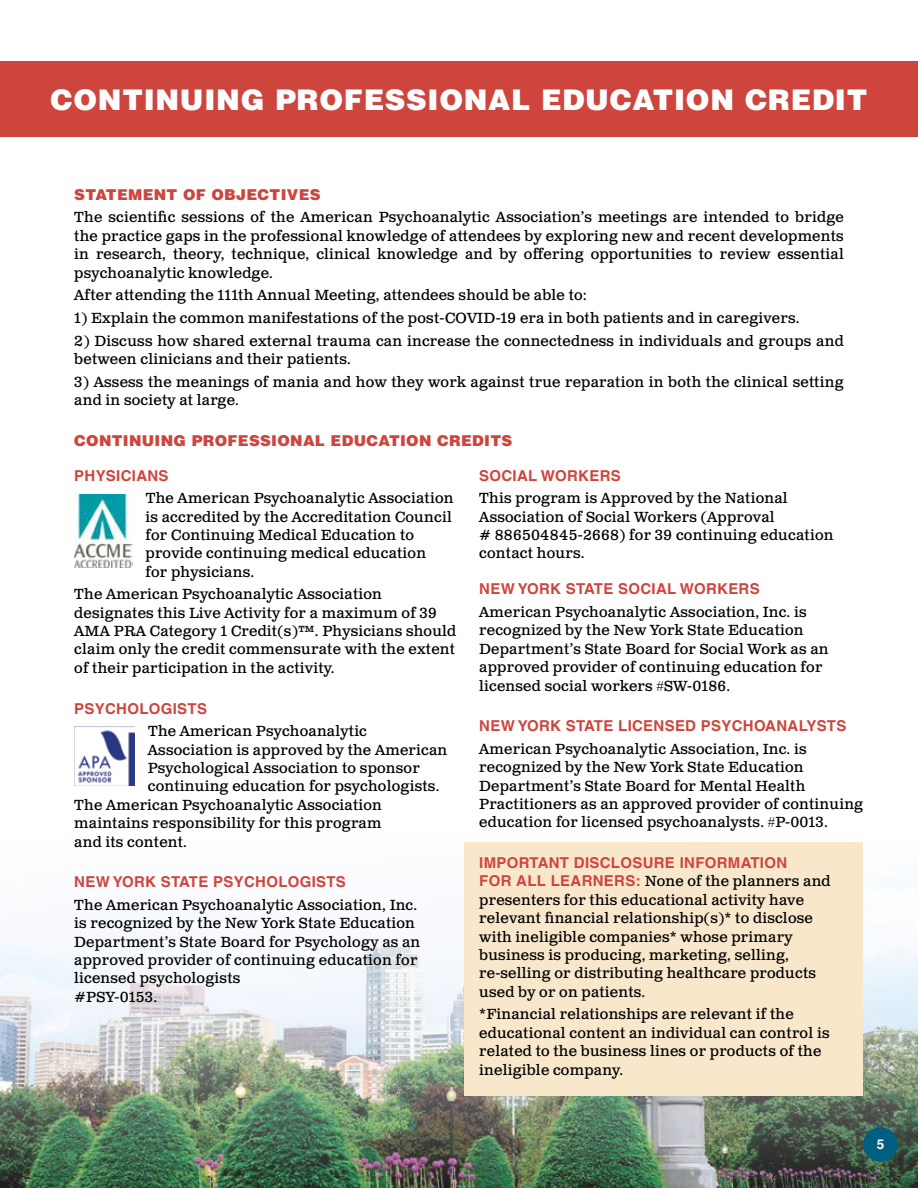
<style>
.page{position:relative;width:918px;height:1188px;background:#fff}
.page>*{position:absolute;margin:0;border:0;box-sizing:border-box;transform-origin:0 0}
.t1{font:900 28.5px "Helvetica LT Pro";letter-spacing:.025em;color:#fff}
.t2{font:700 15px "Helvetica LT Pro";letter-spacing:.02em;color:#ce453e}
.t3{font:900 15px "Helvetica LT Pro";letter-spacing:.02em;color:#ce453e}
.t4{font:14.7px/18.3px "Clarendon Text Pro";letter-spacing:.015em;color:#000}
.t5{font:700 13.5px "Helvetica LT Pro";color:#fff}
.s1{font-family:"Times New Roman"}
.s2{font-family:"Helvetica LT Pro";font-weight:700;font-size:15px;color:#ce453e}
</style>
<div class="page">
<img style="left:0;top:939px;width:918px;height:249px">
<div style="left:464px;top:842px;width:399px;height:254px;background:#f9e7cc"></div>
<div style="left:863px;top:1127px;width:35px;height:35px;background:#005f80;border-radius:50%"></div>
<img style="left:74px;top:494px;width:58px;height:73px">
<img style="left:74px;top:727px;width:60px;height:58px">
<div style="left:0;top:61px;width:918px;height:75px;background:#ce453e"></div>
<h1 class="t1" style="left:51px;top:81px;width:818px">CONTINUING PROFESSIONAL EDUCATION CREDIT</h1>
<p class="t3" style="left:74px;top:185px;width:248px">STATEMENT OF OBJECTIVES</p>
<p class="t4" style="left:74px;top:209px;width:771px;text-align:justify">The scientific sessions of the American Psychoanalytic Association’s meetings are intended to bridge the practice gaps in the professional knowledge of attendees by exploring new and recent developments in research, theory, technique, clinical knowledge and by offering opportunities to review essential psychoanalytic knowledge.</p>
<p class="t4" style="left:74px;top:287px;width:514px">After attending the 111th Annual Meeting, attendees should be able to:</p>
<p class="t4" style="left:74px;top:309px;width:727px">1) Explain the common manifestations of the post-COVID-19 era in both patients and in caregivers.</p>
<p class="t4" style="left:74px;top:332px;width:771px">2) Discuss how shared external trauma can increase the connectedness in individuals and groups and between clinicians and their patients.</p>
<p class="t4" style="left:74px;top:373px;width:771px">3) Assess the meanings of mania and how they work against true reparation in both the clinical setting and in society at large.</p>
<p class="t3" style="left:74px;top:431px;width:440px">CONTINUING PROFESSIONAL EDUCATION CREDITS</p>
<p class="t2" style="left:74px;top:466px;width:96px">PHYSICIANS</p>
<p class="t4" style="left:146px;top:490px;width:310px">The American Psychoanalytic Association is accredited by the Accreditation Council for Continuing Medical Education to provide continuing medical education<br>for physicians.</p>
<p class="t4" style="left:74px;top:586px;width:384px">The American Psychoanalytic Association designates this Live Activity for a maximum of 39<br>AMA PRA Category 1 Credit(s)™. Physicians should claim only the credit commensurate with the extent of their participation in the activity.</p>
<p class="t2" style="left:74px;top:699px;width:134px">PSYCHOLOGISTS</p>
<p class="t4" style="left:148px;top:723px;width:220px">The American Psychoanalytic</p>
<p class="t4" style="left:148px;top:741px;width:301px">Association is approved by the American</p>
<p class="t4" style="left:148px;top:759px;width:274px">Psychological Association to sponsor</p>
<p class="t4" style="left:148px;top:778px;width:293px">continuing education for psychologists.</p>
<p class="t4" style="left:74px;top:796px;width:309px">The American Psychoanalytic Association</p>
<p class="t4" style="left:74px;top:815px;width:309px">maintains responsibility for this program</p>
<p class="t4" style="left:74px;top:833px;width:114px">and its content.</p>
<p class="t2" style="left:74px;top:873px;width:273px">NEW YORK STATE PSYCHOLOGISTS</p>
<p class="t4" style="left:74px;top:896px;width:348px">The American Psychoanalytic Association, Inc. is recognized by the New York State Education Department’s State Board for Psychology as an approved provider of continuing education for licensed psychologists<br>#PSY-0153.</p>
<p class="t2" style="left:479px;top:466px;width:143px">SOCIAL WORKERS</p>
<p class="t4" style="left:479px;top:490px;width:356px">This program is Approved by the National Association of Social Workers (Approval<br># 886504845-2668) for 39 continuing education contact hours.</p>
<p class="t2" style="left:479px;top:580px;width:282px">NEW YORK STATE SOCIAL WORKERS</p>
<p class="t4" style="left:479px;top:603px;width:351px">American Psychoanalytic Association, Inc. is recognized by the New York State Education Department’s State Board for Social Work as an approved provider of continuing education for licensed social workers <span class="s1">#</span>SW-0186.</p>
<p class="t2" style="left:479px;top:717px;width:369px">NEW YORK STATE LICENSED PSYCHOANALYSTS</p>
<p class="t4" style="left:479px;top:740px;width:385px">American Psychoanalytic Association, Inc. is recognized by the New York State Education Department’s State Board for Mental Health Practitioners as an approved provider of continuing education for licensed psychoanalysts. <span class="s1">#</span>P-0013.</p>
<p class="t2" style="left:479px;top:854px;width:309px">IMPORTANT DISCLOSURE INFORMATION</p>
<p class="t4" style="left:479px;top:873px;width:353px"><span class="s2">FOR ALL LEARNERS:</span> None of the planners and presenters for this educational activity have relevant financial relationship(s)* to disclose with ineligible companies* whose primary business is producing, marketing, selling, re-selling or distributing healthcare products used by or on patients.</p>
<p class="t4" style="left:479px;top:1006px;width:352px">*Financial relationships are relevant if the educational content an individual can control is related to the business lines or products of the ineligible company.</p>
<p class="t5" style="left:877px;top:1136px;width:9px">5</p>
</div>
